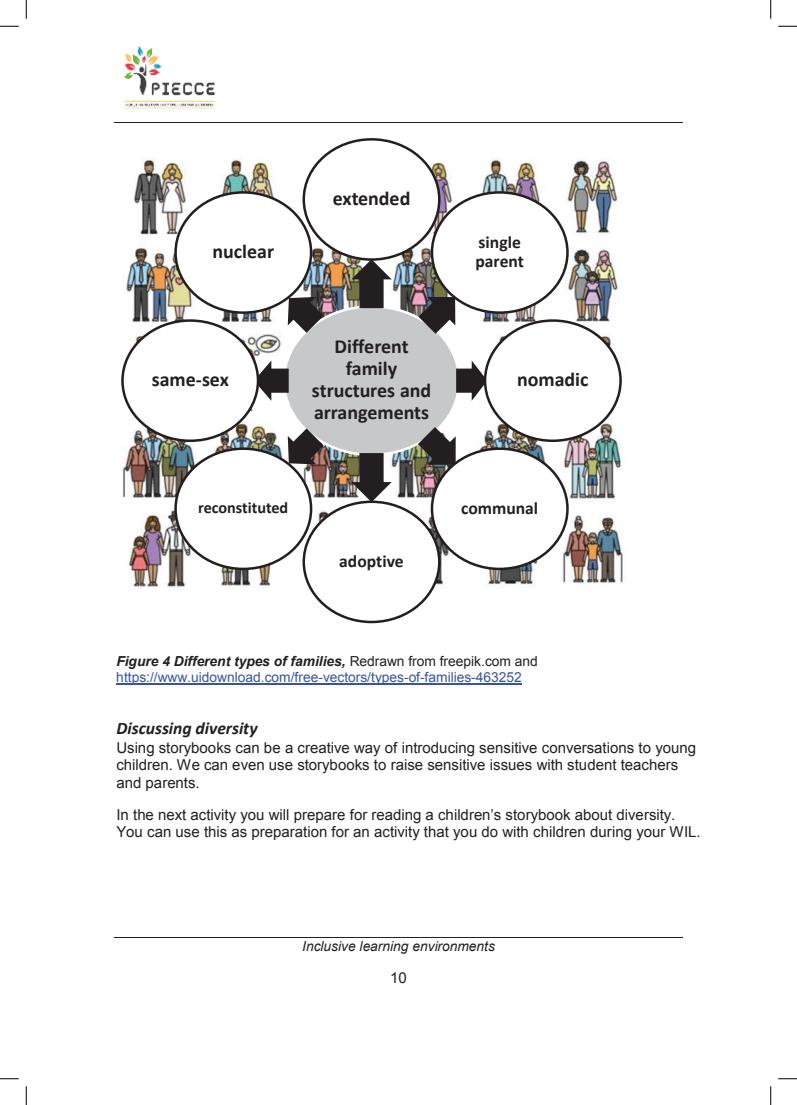
<style>
.page{position:relative;width:797px;height:1105px;background:#fff}
.page>*{position:absolute;margin:0;border:0;box-sizing:border-box;transform-origin:0 0}
.t1{font:700 20px/22px "Calibri";color:#231f20;text-align:center}
.t2{font:700 17.5px/19.2px "Calibri";color:#231f20}
.t3{font:italic 700 17.5px "Calibri";color:#231f20}
.t4{font:700 16.25px "Calibri";letter-spacing:-.005em;color:#231f20}
.t5{font:15px/17.2px "Arial";color:#231f20}
.t6{font:13.75px/15.9px "Arial";color:#3853a3}
.t7{font:italic 13.75px "Arial";color:#231f20}
.s1{font-weight:700;font-style:italic;color:#231f20}
.s2{color:#231f20}
</style>
<div class="page">
<hr style="left:114px;top:122px;width:568px;height:1px;background:#231f20">
<hr style="left:114px;top:937px;width:568px;height:1px;background:#231f20">
<img style="left:124px;top:46px;width:91px;height:63px">
<hr style="left:116px;top:684px;width:405px;height:1px;background:#3853a3">
<img style="left:121px;top:153px;width:502px;height:439px">
<div style="left:284px;top:306px;width:175px;height:149px;background:#c7c8ca;border-radius:50%"></div>
<svg style="left:351px;top:259px;width:40px;height:49px"></svg>
<div style="left:304px;top:139px;width:135px;height:121px;background:#fff;border-radius:50%"></div>
<svg style="left:418px;top:297px;width:37px;height:37px"></svg>
<div style="left:432px;top:192px;width:135px;height:121px;background:#fff;border-radius:50%"></div>
<svg style="left:456px;top:361px;width:31px;height:40px"></svg>
<div style="left:485px;top:321px;width:135px;height:120px;background:#fff;border-radius:50%"></div>
<svg style="left:418px;top:427px;width:37px;height:38px"></svg>
<div style="left:432px;top:449px;width:135px;height:120px;background:#fff;border-radius:50%"></div>
<svg style="left:351px;top:453px;width:40px;height:49px"></svg>
<div style="left:304px;top:502px;width:135px;height:120px;background:#fff;border-radius:50%"></div>
<svg style="left:288px;top:428px;width:36px;height:36px"></svg>
<div style="left:175px;top:449px;width:136px;height:120px;background:#fff;border-radius:50%"></div>
<svg style="left:254px;top:361px;width:35px;height:40px"></svg>
<div style="left:122px;top:321px;width:136px;height:120px;background:#fff;border-radius:50%"></div>
<svg style="left:288px;top:297px;width:35px;height:36px"></svg>
<div style="left:175px;top:192px;width:136px;height:121px;background:#fff;border-radius:50%"></div>
<svg style="left:0;top:25px;width:19px;height:2px"></svg>
<svg style="left:778px;top:25px;width:19px;height:2px"></svg>
<svg style="left:0;top:1078px;width:19px;height:1px"></svg>
<svg style="left:778px;top:1078px;width:19px;height:1px"></svg>
<svg style="left:25px;top:0;width:2px;height:19px"></svg>
<svg style="left:25px;top:1086px;width:2px;height:19px"></svg>
<svg style="left:770px;top:0;width:1px;height:19px"></svg>
<svg style="left:770px;top:1086px;width:1px;height:19px"></svg>
<h1 class="t1" style="left:212px;top:241px;width:63px">nuclear</h1>
<h1 class="t1" style="left:333px;top:187px;width:79px">extended</h1>
<h1 class="t1" style="left:152px;top:369px;width:79px">same-sex</h1>
<h1 class="t1" style="left:312px;top:336px;width:121px">Different family structures and arrangements</h1>
<p class="t4" style="left:198px;top:498px;width:91px">reconstituted</p>
<p class="t2" style="left:339px;top:551px;width:66px">adoptive</p>
<p class="t2" style="left:475px;top:232px;width:50px">single parent</p>
<h1 class="t1" style="left:517px;top:369px;width:73px">nomadic</h1>
<p class="t2" style="left:461px;top:498px;width:79px">communal</p>
<p class="t6" style="left:116px;top:654px;width:423px"><span class="s1">Figure 4 Different types of families,</span> <span class="s2">Redrawn from freepik.com and </span>https://www.uidownload.com/free-vectors/types-of-families-463252</p>
<p class="t3" style="left:116px;top:717px;width:143px">Discussing diversity</p>
<p class="t5" style="left:116px;top:739px;width:581px">Using storybooks can be a creative way of introducing sensitive conversations to young children. We can even use storybooks to raise sensitive issues with student teachers and parents.</p>
<p class="t5" style="left:116px;top:806px;width:585px">In the next activity you will prepare for reading a children’s storybook about diversity.<br>You can use this as preparation for an activity that you do with children during your WIL.</p>
<p class="t7" style="left:302px;top:938px;width:194px">Inclusive learning environments</p>
<p class="t5" style="left:390px;top:970px;width:18px">10</p>
</div>
